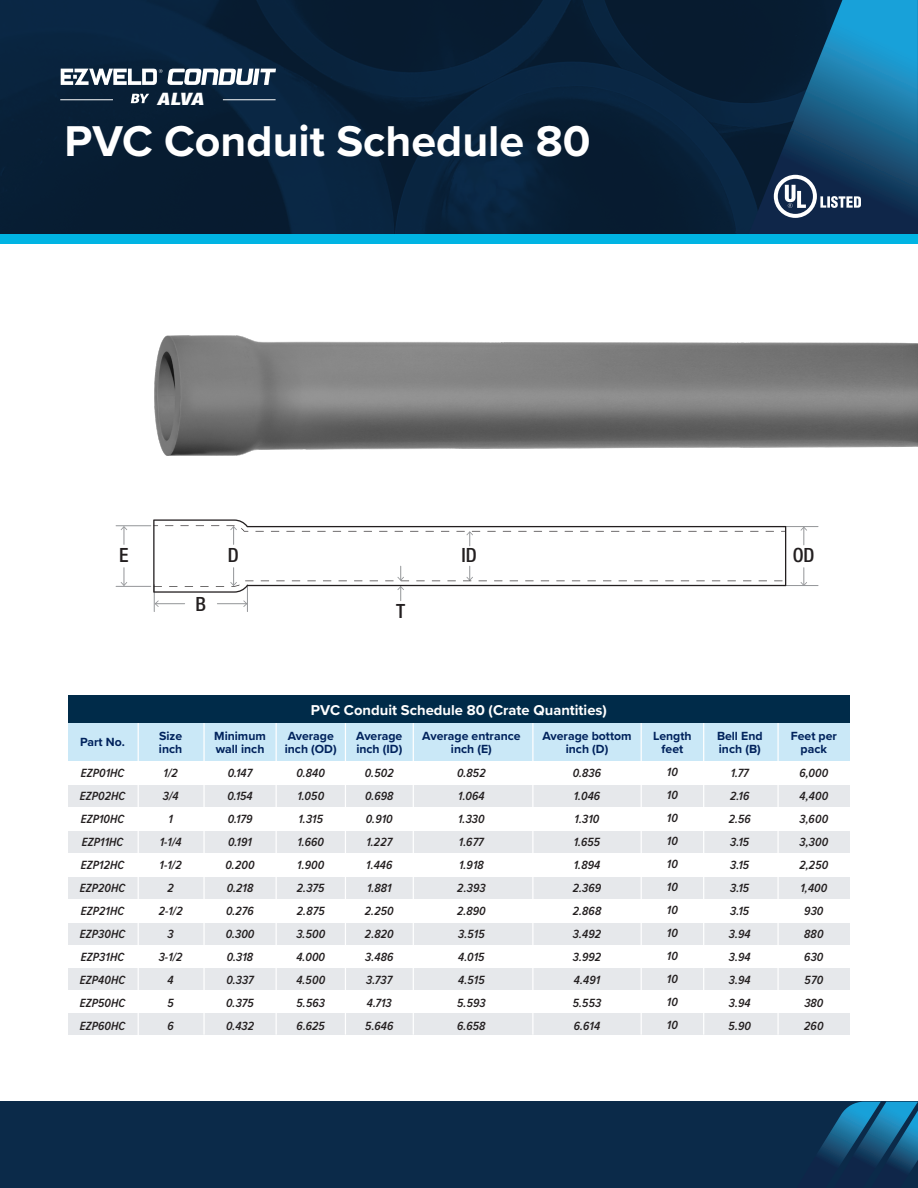
<style>
.page{position:relative;width:918px;height:1188px;background:#fff}
.page>*{position:absolute;margin:0;border:0;box-sizing:border-box;transform-origin:0 0}
.t1{font:700 44.7px "Proxima Nova";color:#fff}
.t2{font:500 condensed 19.65px "Helvetica Neue LT Std";color:#231f20}
.t3{font:italic 900 condensed 17.1px "Helvetica Neue LT Std";color:#fff;scale:1.27 1}
.t4{font:700 14.85px "Proxima Nova";color:#fff}
.t5{font:italic 600 12.3px/23px "Proxima Nova Cond";letter-spacing:.01em;color:#231f20}
.t6{font:700 12.3px/12.3px "Proxima Nova";color:#00225c}
</style>
<div class="page">
<img style="left:0;top:0;width:749px;height:234px">
<div style="left:0;top:234px;width:918px;height:10px;background:#00b4e3"></div>
<svg style="left:749px;top:0;width:169px;height:234px"></svg>
<svg style="left:121px;top:526px;width:6px;height:18px"></svg>
<hr style="left:116px;top:525px;width:35px;height:1px;background:#939598">
<svg style="left:121px;top:568px;width:6px;height:18px"></svg>
<hr style="left:116px;top:586px;width:35px;height:1px;background:#939598">
<svg style="left:800px;top:527px;width:7px;height:18px"></svg>
<hr style="left:783px;top:526px;width:35px;height:1px;background:#939598">
<svg style="left:800px;top:568px;width:7px;height:17px"></svg>
<hr style="left:783px;top:585px;width:35px;height:1px;background:#939598">
<svg style="left:153px;top:519px;width:633px;height:74px"></svg>
<svg style="left:255px;top:531px;width:519px;height:15px"></svg>
<svg style="left:165px;top:525px;width:83px;height:19px"></svg>
<svg style="left:154px;top:566px;width:629px;height:46px"></svg>
<img style="left:154px;top:336px;width:764px;height:120px">
<svg style="left:61px;top:69px;width:215px;height:16px"></svg>
<hr style="left:60px;top:100px;width:53px;height:1px;background:#fff">
<hr style="left:223px;top:100px;width:53px;height:1px;background:#fff">
<svg style="left:131px;top:94px;width:18px;height:9px"></svg>
<div style="left:68px;top:969px;width:782px;height:21px;background:#e6e8eb"></div>
<div style="left:68px;top:1014px;width:782px;height:21px;background:#e6e8eb"></div>
<div style="left:68px;top:878px;width:782px;height:21px;background:#e6e8eb"></div>
<div style="left:68px;top:923px;width:782px;height:21px;background:#e6e8eb"></div>
<div style="left:68px;top:785px;width:782px;height:22px;background:#e6e8eb"></div>
<div style="left:68px;top:831px;width:782px;height:21px;background:#e6e8eb"></div>
<div style="left:778px;top:723px;width:72px;height:38px;background:#cae8f7"></div>
<div style="left:68px;top:723px;width:70px;height:38px;background:#cae8f7"></div>
<div style="left:138px;top:723px;width:66px;height:38px;background:#cae8f7"></div>
<div style="left:204px;top:723px;width:72px;height:38px;background:#cae8f7"></div>
<div style="left:276px;top:723px;width:69px;height:38px;background:#cae8f7"></div>
<div style="left:345px;top:723px;width:68px;height:38px;background:#cae8f7"></div>
<div style="left:704px;top:723px;width:74px;height:38px;background:#cae8f7"></div>
<div style="left:413px;top:723px;width:120px;height:38px;background:#cae8f7"></div>
<div style="left:533px;top:723px;width:108px;height:38px;background:#cae8f7"></div>
<div style="left:641px;top:723px;width:63px;height:38px;background:#cae8f7"></div>
<hr style="left:138px;top:723px;width:1px;height:313px;background:#fff">
<hr style="left:203px;top:723px;width:2px;height:312px;background:#fff">
<hr style="left:276px;top:723px;width:1px;height:312px;background:#fff">
<hr style="left:345px;top:723px;width:1px;height:312px;background:#fff">
<hr style="left:413px;top:723px;width:1px;height:312px;background:#fff">
<hr style="left:532px;top:723px;width:2px;height:312px;background:#fff">
<hr style="left:641px;top:723px;width:1px;height:312px;background:#fff">
<hr style="left:703px;top:723px;width:1px;height:312px;background:#fff">
<hr style="left:777px;top:723px;width:2px;height:312px;background:#fff">
<div style="left:68px;top:696px;width:782px;height:27px;background:#002b49"></div>
<div style="left:0;top:1102px;width:918px;height:86px;background:#0b2a49"></div>
<svg style="left:818px;top:1102px;width:100px;height:70px"></svg>
<h3 class="t3" style="left:157px;top:88px;width:40px">ALVA</h3>
<h1 class="t1" style="left:65px;top:108px;width:527px">PVC Conduit Schedule 80</h1>
<h2 class="t2" style="left:119px;top:543px;width:11px">E</h2>
<h2 class="t2" style="left:196px;top:592px;width:12px">B</h2>
<h2 class="t2" style="left:228px;top:543px;width:12px">D</h2>
<h2 class="t2" style="left:462px;top:543px;width:17px">ID</h2>
<h2 class="t2" style="left:793px;top:543px;width:23px">OD</h2>
<h2 class="t2" style="left:396px;top:599px;width:11px">T</h2>
<p class="t4" style="left:311px;top:699px;width:298px">PVC Conduit Schedule 80 (Crate Quantities)</p>
<p class="t6" style="left:80px;top:736px;width:46px">Part No.</p>
<p class="t6" style="left:159px;top:730px;width:25px">Size inch</p>
<p class="t6" style="left:214px;top:730px;width:53px">Minimum wall inch</p>
<p class="t6" style="left:285px;top:730px;width:53px">Average inch (OD)</p>
<p class="t6" style="left:356px;top:730px;width:48px">Average inch (ID)</p>
<p class="t6" style="left:717px;top:730px;width:47px">Bell End inch (B)</p>
<p class="t6" style="left:422px;top:730px;width:100px;text-align:center">Average entrance inch (E)</p>
<p class="t6" style="left:542px;top:730px;width:91px;text-align:center">Average bottom inch (D)</p>
<p class="t6" style="left:653px;top:730px;width:40px;text-align:center">Length feet</p>
<p class="t6" style="left:791px;top:730px;width:48px;text-align:center">Feet per pack</p>
<p class="t5" style="left:457px;top:761px;width:30px">0.852<br>1.064<br>1.330<br>1.677<br>1.918<br>2.393<br>2.890<br>3.515<br>4.015<br>4.515<br>5.593<br>6.658</p>
<p class="t5" style="left:573px;top:761px;width:30px">0.836<br>1.046<br>1.310<br>1.655<br>1.894<br>2.369<br>2.868<br>3.492<br>3.992<br>4.491<br>5.553<br>6.614</p>
<p class="t5" style="left:667px;top:761px;width:12px;text-align:justify">10<br>10<br>10<br>10<br>10<br>10<br>10<br>10<br>10<br>10<br>10<br>10</p>
<p class="t5" style="left:80px;top:761px;width:47px">EZP01HC<br>EZP02HC<br>EZP10HC<br>EZP11HC<br>EZP12HC<br>EZP20HC<br>EZP21HC<br>EZP30HC<br>EZP31HC<br>EZP40HC<br>EZP50HC<br>EZP60HC</p>
<p class="t5" style="left:159px;top:761px;width:25px;text-align:center">1/2<br>3/4<br>1<br>1-1/4<br>1-1/2<br>2<br>2-1/2<br>3<br>3-1/2<br>4<br>5<br>6</p>
<p class="t5" style="left:226px;top:761px;width:30px">0.147<br>0.154<br>0.179<br>0.191<br>0.200<br>0.218<br>0.276<br>0.300<br>0.318<br>0.337<br>0.375<br>0.432</p>
<p class="t5" style="left:799px;top:761px;width:30px;text-align:center">6,000<br>4,400<br>3,600<br>3,300<br>2,250<br>1,400<br>930<br>880<br>630<br>570<br>380<br>260</p>
<p class="t5" style="left:296px;top:761px;width:30px">0.840<br>1.050<br>1.315<br>1.660<br>1.900<br>2.375<br>2.875<br>3.500<br>4.000<br>4.500<br>5.563<br>6.625</p>
<p class="t5" style="left:365px;top:761px;width:30px">0.502<br>0.698<br>0.910<br>1.227<br>1.446<br>1.881<br>2.250<br>2.820<br>3.486<br>3.737<br>4.713<br>5.646</p>
<p class="t5" style="left:729px;top:761px;width:24px">1.77<br>2.16<br>2.56<br>3.15<br>3.15<br>3.15<br>3.15<br>3.94<br>3.94<br>3.94<br>3.94<br>5.90</p>
</div>
